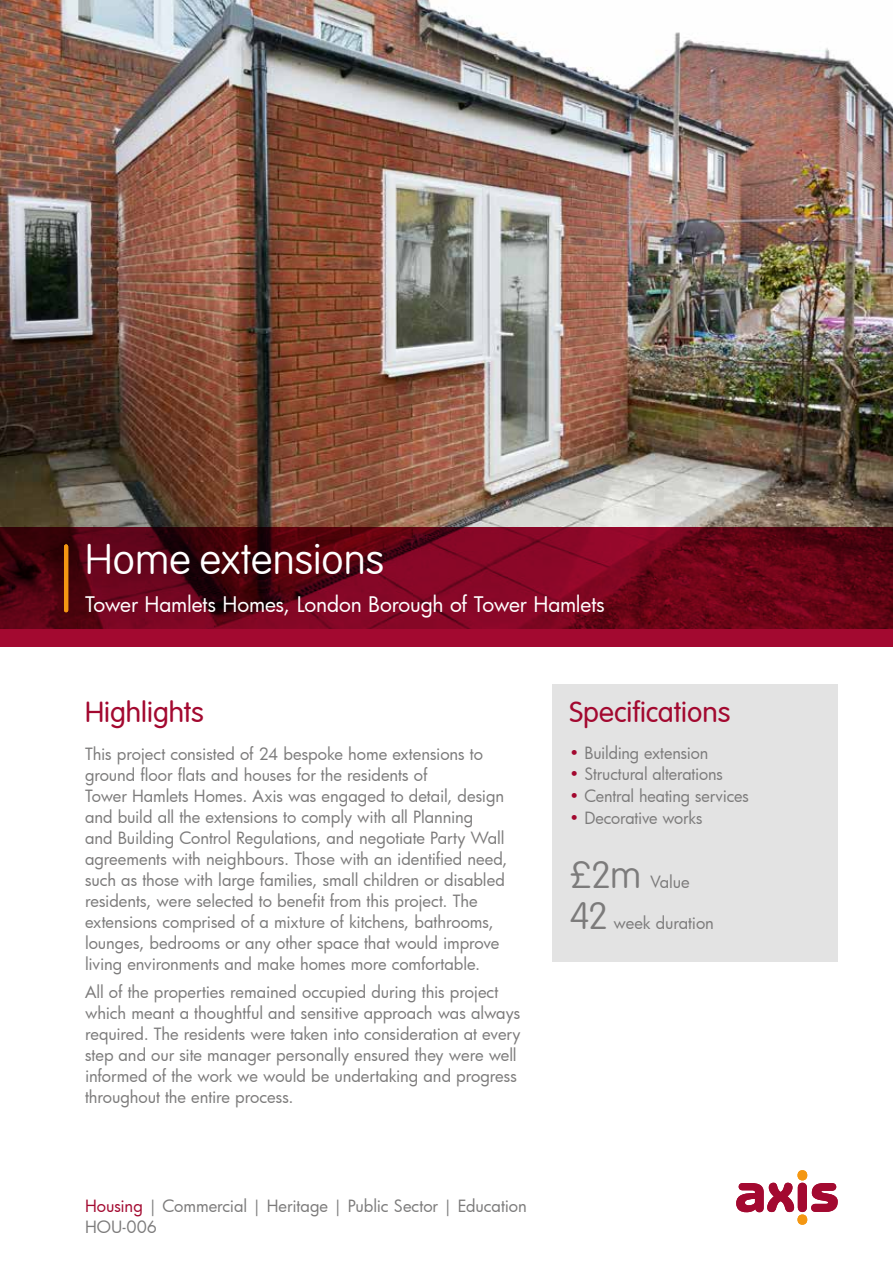
<style>
.page{position:relative;width:893px;height:1263px;background:#fff}
.page>*{position:absolute;margin:0;border:0;box-sizing:border-box;transform-origin:0 0}
.t1{font:100 42px "VAG Rounded LT";color:#fff}
.t2{font:100 37.5px "VAG Rounded LT";color:#7c7b7b}
.t3{font:300 28.5px "VAG Rounded";color:#a30930}
.t4{font:21px "Futura";letter-spacing:-.01em;color:#fff}
.t5{font:16.5px/21px "Futura";letter-spacing:-.005em;color:#7c7b7b}
.s1{color:#a30930}
</style>
<div class="page">
<img style="left:0;top:0;width:893px;height:527px">
<div style="left:553px;top:685px;width:285px;height:277px;background:#e3e3e3"></div>
<svg style="left:0;top:527px;width:893px;height:102px;background:#670419"></svg>
<div style="left:0;top:629px;width:893px;height:17px;background:#a30930"></div>
<hr style="left:64px;top:546px;width:4px;height:64px;background:#f49712">
<div style="left:797px;top:1170px;width:10px;height:10px;background:#f49712;border-radius:50%"></div>
<div style="left:797px;top:1214px;width:10px;height:11px;background:#f49712;border-radius:50%"></div>
<svg style="left:736px;top:1183px;width:102px;height:29px"></svg>
<h1 class="t1" style="left:85px;top:536px;width:301px">Home extensions</h1>
<p class="t4" style="left:85px;top:590px;width:521px">Tower Hamlets Homes, London Borough of Tower Hamlets</p>
<h3 class="t3" style="left:85px;top:696px;width:120px">Highlights</h3>
<p class="t5" style="left:85px;top:743px;width:424px">This project consisted of 24 bespoke home extensions to ground floor flats and houses for the residents of<br>Tower Hamlets Homes. Axis was engaged to detail, design and build all the extensions to comply with all Planning<br>and Building Control Regulations, and negotiate Party Wall agreements with neighbours. Those with an identified need, such as those with large families, small children or disabled residents, were selected to benefit from this project. The extensions comprised of a mixture of kitchens, bathrooms, lounges, bedrooms or any other space that would improve living environments and make homes more comfortable.</p>
<p class="t5" style="left:85px;top:981px;width:437px">All of the properties remained occupied during this project which meant a thoughtful and sensitive approach was always required. The residents were taken into consideration at every step and our site manager personally ensured they were well informed of the work we would be undertaking and progress throughout the entire process.</p>
<p class="t5" style="left:85px;top:1195px;width:443px"><span class="s1">Housing</span> | Commercial | Heritage | Public Sector | Education<br>HOU-006</p>
<h3 class="t3" style="left:570px;top:696px;width:162px">Specifications</h3>
<p class="t5" style="left:570px;top:742px;width:140px"><span class="s1">•</span> Building extension</p>
<p class="t5" style="left:570px;top:763px;width:155px"><span class="s1">•</span> Structural alterations</p>
<p class="t5" style="left:570px;top:785px;width:181px"><span class="s1">•</span> Central heating services</p>
<p class="t5" style="left:570px;top:807px;width:134px"><span class="s1">•</span> Decorative works</p>
<h2 class="t2" style="left:570px;top:854px;width:73px">£2m</h2>
<p class="t5" style="left:650px;top:871px;width:41px">Value</p>
<h2 class="t2" style="left:570px;top:894px;width:40px">42</h2>
<p class="t5" style="left:613px;top:912px;width:102px">week duration</p>
</div>
